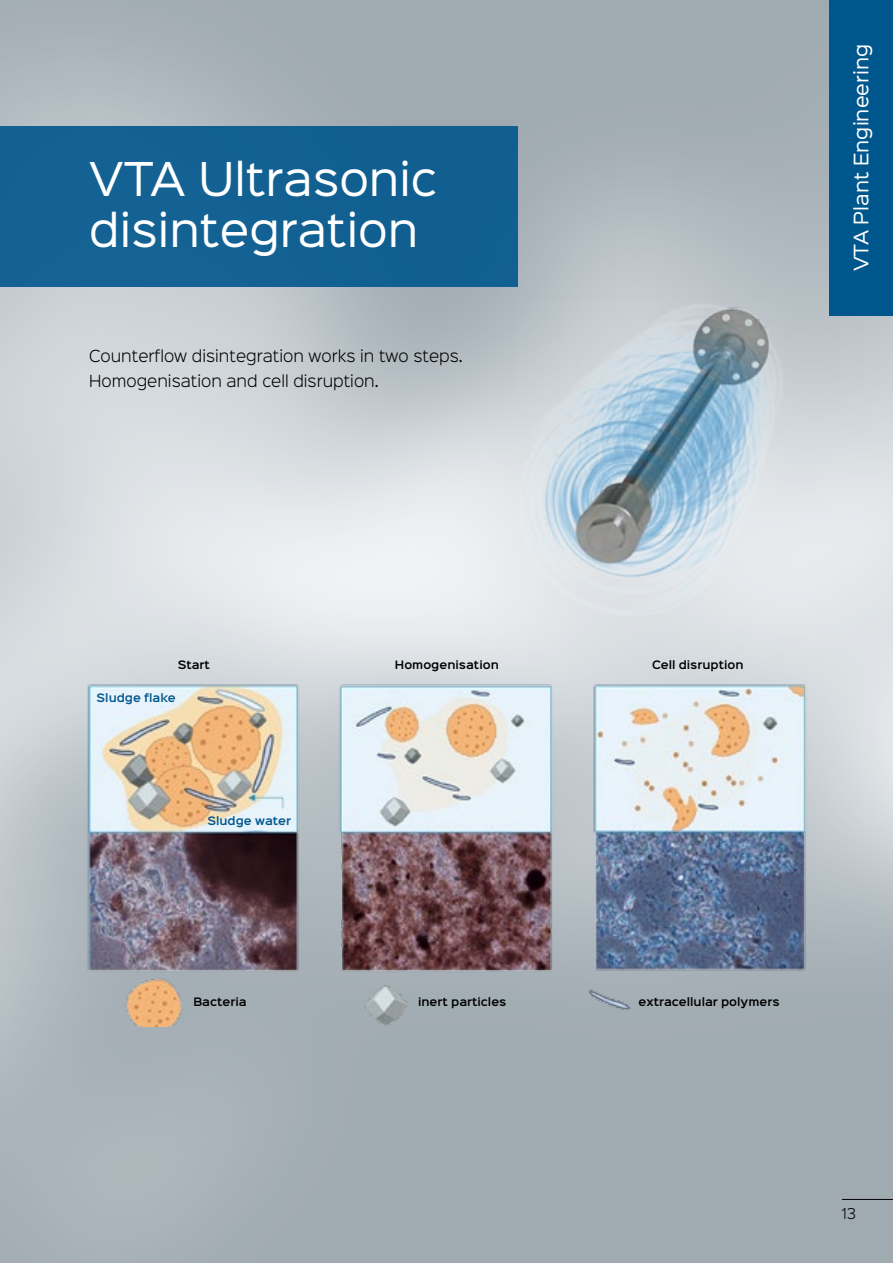
<style>
.page{position:relative;width:893px;height:1263px;background:#fff}
.page>*{position:absolute;margin:0;border:0;box-sizing:border-box;transform-origin:0 0}
.t1{font:42px/51px "Sinkin Sans 400";color:#fff}
.t2{font:18px "Sinkin Sans 400";color:#fff}
.t3{font:300 15px/25.5px "Sinkin Sans 300";color:#000}
.t4{font:300 13.5px "Sinkin Sans 300";color:#000}
.t5{font:600 10.5px "Sinkin Sans 600";color:#000}
.t6{font:600 10.5px "Sinkin Sans 600";color:#00578d}
</style>
<div class="page">
<img style="left:0;top:0;width:893px;height:1263px">
<img style="left:79px;top:667px;width:729px;height:359px">
<img style="left:518px;top:302px;width:264px;height:314px">
<div style="left:829px;top:0;width:64px;height:316px;background:#00578d"></div>
<div style="left:0;top:126px;width:518px;height:161px;background:#126192"></div>
<hr style="left:842px;top:1199px;width:51px;height:1px;background:#000">
<h1 class="t1" style="left:89px;top:150px;width:349px">VTA Ultrasonic disintegration</h1>
<h3 class="t3" style="left:89px;top:342px;width:375px">Counterflow disintegration works in two steps.<br>Homogenisation and cell disruption.</h3>
<h2 class="t2" style="left:846px;top:271px;width:229px;rotate:-90deg">VTA Plant Engineering</h2>
<p class="t5" style="left:178px;top:656px;width:34px">Start</p>
<p class="t6" style="left:97px;top:688px;width:81px">Sludge flake</p>
<p class="t6" style="left:207px;top:811px;width:85px">Sludge water</p>
<p class="t5" style="left:395px;top:656px;width:105px">Homogenisation</p>
<p class="t5" style="left:652px;top:656px;width:93px">Cell disruption</p>
<p class="t5" style="left:193px;top:993px;width:55px">Bacteria</p>
<p class="t5" style="left:418px;top:993px;width:90px">inert particles</p>
<p class="t5" style="left:638px;top:993px;width:143px">extracellular polymers</p>
<p class="t4" style="left:842px;top:1202px;width:16px">13</p>
</div>
